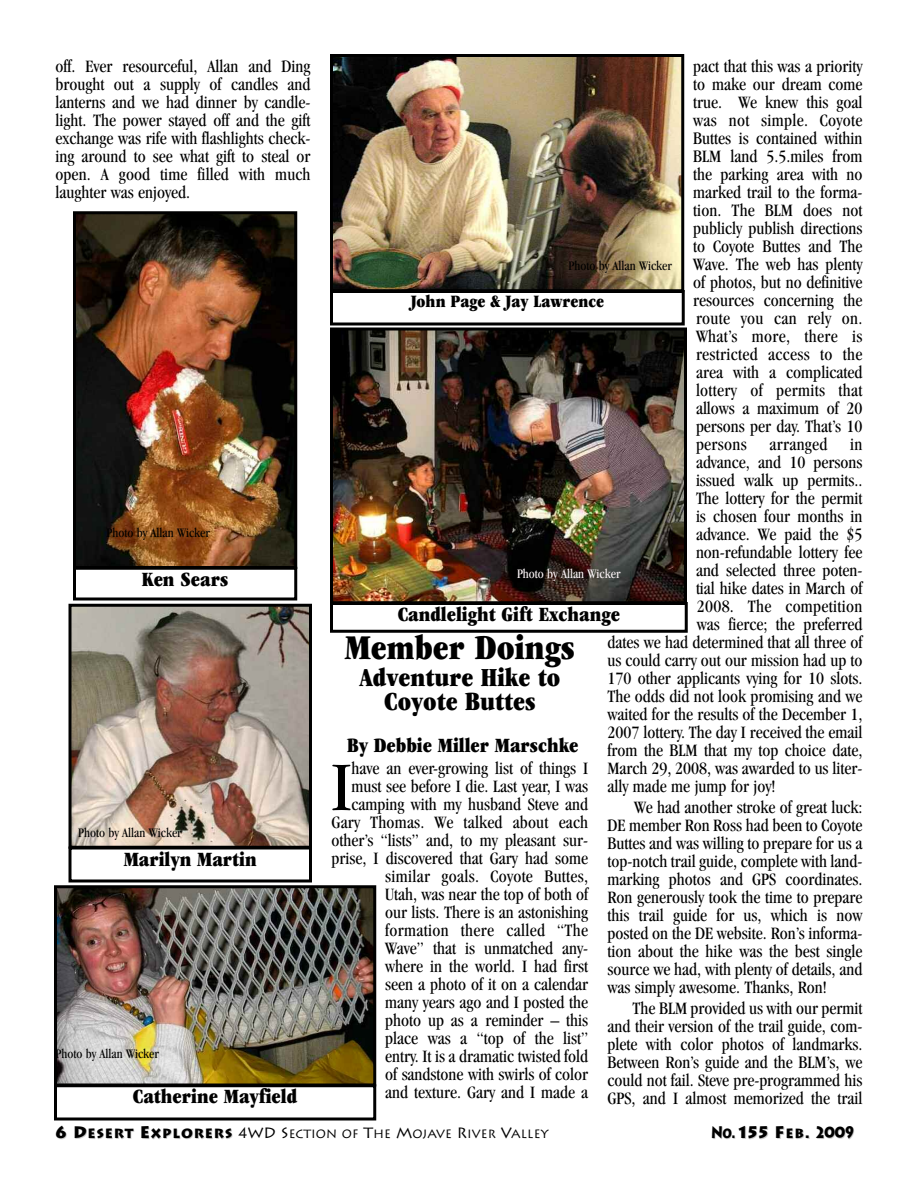
<style>
.page{position:relative;width:918px;height:1188px;background:#fff}
.page>*{position:absolute;margin:0;border:0;box-sizing:border-box;transform-origin:0 0}
.t1{font:condensed 71.85px "Garamond";color:#000}
.t2{font:ultra-condensed 36px "Garamond";color:#000}
.t3{font:ultra-condensed 27px/24px "Garamond";color:#000;text-align:center}
.t4{font:ultra-condensed 21px "Garamond";color:#000}
.t5{font:condensed 18px/18px "Garamond";color:#000;text-align:justify}
.t6{font:condensed 18px "Garamond";letter-spacing:.02em;color:#000}
.t7{font:ultra-condensed 18px "Garamond";color:#000}
.t8{font:900 16.5px "Lithos";letter-spacing:-.04em;color:#000;scale:.8 1}
.t9{font:condensed 13.5px "Garamond";color:#000}
.t10{font:condensed 13.5px "Garamond";color:#fbf4f6}
.t11{font:12px "Lithos";color:#000}
.s1{font-weight:900;font-size:16.5px;color:#ccc}
.s2{font-weight:900;font-size:13.2px;color:#ccc}
.s3{font-weight:900;font-size:13.2px}
.s4{font-size:15px}
.s5{color:#ccc}
.s6{font-size:13.2px;color:#ccc}
</style>
<div class="page">
<img style="left:334px;top:58px;width:346px;height:230px">
<div style="left:330px;top:54px;width:354px;height:238px;border:3px solid #000"></div>
<div style="left:330px;top:290px;width:355px;height:36px;border:3px solid #000"></div>
<img style="left:334px;top:331px;width:349px;height:269px">
<div style="left:330px;top:327px;width:357px;height:277px;border:3px solid #000"></div>
<div style="left:330px;top:602px;width:358px;height:31px;border:3px solid #000"></div>
<img style="left:58px;top:889px;width:314px;height:193px">
<div style="left:54px;top:885px;width:322px;height:201px;border:3px solid #000"></div>
<div style="left:54px;top:1084px;width:322px;height:36px;border:3px solid #000"></div>
<img style="left:77px;top:215px;width:216px;height:350px">
<div style="left:73px;top:211px;width:224px;height:358px;border:3px solid #000"></div>
<img style="left:73px;top:608px;width:235px;height:237px">
<div style="left:69px;top:604px;width:243px;height:245px;border:3px solid #000"></div>
<div style="left:73px;top:567px;width:224px;height:33px;border:3px solid #000"></div>
<div style="left:69px;top:846px;width:243px;height:36px;border:3px solid #000"></div>
<p class="t5" style="left:56px;top:59px;width:257px">off. Ever resourceful, Allan and Ding brought out a supply of candles and lanterns and we had dinner by candle&shy;light. The power stayed off and the gift exchange was rife with flashlights check&shy;ing around to see what gift to steal or open. A good time filled with much laughter was enjoyed.</p>
<p class="t9" style="left:106px;top:528px;width:105px">Photo by Allan Wicker</p>
<p class="t4" style="left:142px;top:571px;width:88px">Ken Sears</p>
<p class="t9" style="left:78px;top:827px;width:105px">Photo by Allan Wicker</p>
<p class="t4" style="left:124px;top:851px;width:134px">Marilyn Martin</p>
<p class="t9" style="left:55px;top:1049px;width:105px">Photo by Allan Wicker</p>
<p class="t4" style="left:133px;top:1089px;width:166px">Catherine Mayfield</p>
<p class="t5" style="left:693px;top:59px;width:171px">pact that this was a priority to make our dream come true. We knew this goal was not simple. Coyote Buttes is contained within BLM land 5.5.miles from the parking area with no marked trail to the forma&shy;tion. The BLM does not publicly publish directions to Coyote Buttes and The Wave. The web has plenty of photos, but no definitive resources concerning the route you can rely on.<br>What’s more, there is restricted access to the area with a complicated lottery of permits that allows a maximum of 20 persons per day. That’s 10 persons</p>
<p class="t9" style="left:568px;top:261px;width:105px">Photo by Allan Wicker</p>
<p class="t7" style="left:411px;top:294px;width:195px">John Page &amp; Jay Lawrence</p>
<p class="t6" style="left:769px;top:437px;width:60px">arranged</p>
<p class="t5" style="left:850px;top:437px;width:14px">in</p>
<p class="t5" style="left:696px;top:455px;width:168px">advance, and 10 persons</p>
<p class="t5" style="left:696px;top:473px;width:168px">issued walk up permits..</p>
<p class="t5" style="left:696px;top:491px;width:168px">The lottery for the permit</p>
<p class="t5" style="left:696px;top:509px;width:168px">is chosen four months in</p>
<p class="t5" style="left:696px;top:527px;width:168px">advance. We paid the $5</p>
<p class="t5" style="left:696px;top:545px;width:168px">non-refundable lottery fee</p>
<p class="t5" style="left:696px;top:563px;width:168px">and selected three poten-</p>
<p class="t5" style="left:696px;top:581px;width:168px">tial hike dates in March of</p>
<p class="t6" style="left:697px;top:599px;width:167px">2008. The competition</p>
<p class="t5" style="left:697px;top:617px;width:167px">was fierce; the preferred</p>
<p class="t5" style="left:608px;top:635px;width:257px">dates we had determined that all three of</p>
<p class="t5" style="left:608px;top:653px;width:257px">us could carry out our mission had up to</p>
<p class="t5" style="left:608px;top:671px;width:257px">170 other applicants vying for 10 slots.</p>
<p class="t5" style="left:608px;top:689px;width:257px">The odds did not look promising and we</p>
<p class="t5" style="left:608px;top:707px;width:257px">waited for the results of the December 1,</p>
<p class="t5" style="left:608px;top:725px;width:257px">2007 lottery. The day I received the email</p>
<p class="t5" style="left:608px;top:743px;width:257px">from the BLM that my top choice date,</p>
<p class="t5" style="left:608px;top:761px;width:257px">March 29, 2008, was awarded to us liter-</p>
<p class="t5" style="left:608px;top:779px;width:169px">ally made me jump for joy!</p>
<p class="t5" style="left:608px;top:800px;width:257px;text-indent:27px">We had another stroke of great luck:<br>DE member Ron Ross had been to Coyote Buttes and was willing to prepare for us a top-notch trail guide, complete with land&shy;marking photos and GPS coordinates.<br>Ron generously took the time to prepare this trail guide for us, which is now posted on the DE website. Ron’s informa&shy;tion about the hike was the best single source we had, with plenty of details, and was simply awesome. Thanks, Ron!</p>
<p class="t5" style="left:608px;top:1001px;width:257px;text-indent:25px">The BLM provided us with our permit and their version of the trail guide, com&shy;plete with color photos of landmarks.<br>Between Ron’s guide and the BLM’s, we could not fail. Steve pre-programmed his GPS, and I almost memorized the trail</p>
<p class="t10" style="left:517px;top:568px;width:105px">Photo by Allan Wicker</p>
<p class="t4" style="left:398px;top:606px;width:224px">Candlelight Gift Exchange</p>
<h2 class="t2" style="left:345px;top:634px;width:231px">Member Doings</h2>
<h3 class="t3" style="left:359px;top:668px;width:202px">Adventure Hike to<br>Coyote Buttes</h3>
<p class="t4" style="left:347px;top:738px;width:233px">By Debbie Miller Marschke</p>
<h1 class="t1" style="left:332px;top:760px;width:21px">I</h1>
<p class="t5" style="left:332px;top:761px;width:258px;text-align:right">have an ever-growing list of things I must see before I die. Last year, I was camping with my husband Steve and<br>Gary Thomas. We talked about each other’s “lists” and, to my pleasant sur&shy;prise, I discovered that Gary had some similar goals. Coyote Buttes,<br>Utah, was near the top of both of<br>our lists. There is an astonishing formation there called “The<br>Wave” that is unmatched any-<br>where in the world. I had first<br>seen a photo of it on a calendar<br>many years ago and I posted the<br>photo up as a reminder – this<br>place was a “top of the list”<br>entry. It is a dramatic twisted fold<br>of sandstone with swirls of color<br>and texture. Gary and I made a</p>
<p class="t11" style="left:56px;top:1127px;width:494px"><span class="s1">6 D</span><span class="s2">ESERT</span> <span class="s1">E</span><span class="s3">XPLORERS</span> <span class="s4">4WD S</span>ECTION OF <span class="s4">T</span>HE <span class="s4">M</span>OJAVE <span class="s4">R</span>IVER <span class="s4">V</span>ALLEY</p>
<p class="t8" style="left:712px;top:1123px;width:180px"><span class="s5">N</span><span class="s6">O</span>. 155 F<span class="s6">EB</span>. <span class="s5">2009</span></p>
</div>
